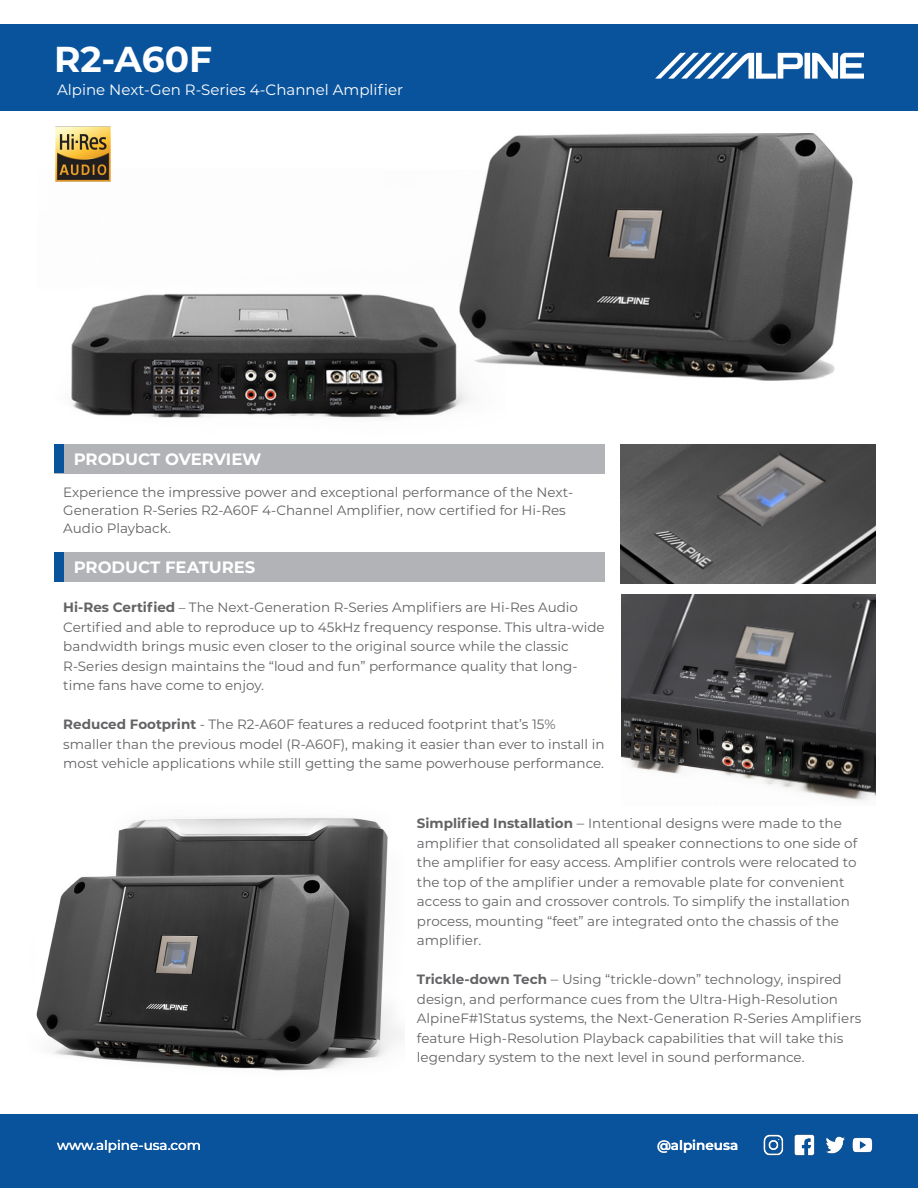
<style>
.page{position:relative;width:918px;height:1188px;background:#fff}
.page>*{position:absolute;margin:0;border:0;box-sizing:border-box;transform-origin:0 0}
.t1{font:700 36px "Montserrat";color:#fff}
.t2{font:700 16.5px "Montserrat";color:#fff}
.t3{font:15px "Montserrat";color:#fff}
.t4{font:13.5px/19.5px "Montserrat";color:#636366}
.t5{font:500 13.5px "Montserrat";color:#fff}
.t6{font:600 13.5px "Montserrat";color:#fff}
.s1{font-weight:700}
.s2{font-family:"Nunito Sans"}
.s3{font-family:"Nunito Sans";font-size:15px}
</style>
<div class="page">
<img style="left:71px;top:133px;width:782px;height:285px">
<img style="left:55px;top:126px;width:71px;height:72px">
<img style="left:622px;top:594px;width:254px;height:207px">
<img style="left:621px;top:444px;width:255px;height:140px">
<div style="left:54px;top:552px;width:551px;height:30px;background:#b2b3b7"></div>
<div style="left:54px;top:552px;width:9px;height:30px;background:#09539d"></div>
<img style="left:36px;top:818px;width:366px;height:253px">
<div style="left:54px;top:444px;width:551px;height:29px;background:#b2b3b7"></div>
<div style="left:54px;top:444px;width:9px;height:29px;background:#09539d"></div>
<div style="left:0;top:24px;width:918px;height:87px;background:#09539d"></div>
<svg style="left:655px;top:53px;width:209px;height:26px"></svg>
<div style="left:0;top:1115px;width:918px;height:73px;background:#09539d"></div>
<img style="left:763px;top:1134px;width:110px;height:22px">
<p class="t1" style="left:54px;top:33px;width:160px">R2-A60F</p>
<p class="t3" style="left:57px;top:79px;width:347px">Alpine Next-Gen R-Series 4-Channel Amplifier</p>
<p class="t2" style="left:74px;top:447px;width:189px">PRODUCT OVERVIEW</p>
<p class="t4" style="left:63px;top:483px;width:511px;line-height:18px">Experience the impressive power and exceptional performance of the Next-<br>Generation R-Series R2-A60F 4-Channel Amplifier, now certified for Hi-Res<br>Audio Playback.</p>
<p class="t2" style="left:74px;top:555px;width:183px">PRODUCT FEATURES</p>
<p class="t4" style="left:63px;top:597px;width:543px"><span class="s1">Hi-Res Certified</span> <span class="s2">–</span> The Next-Generation R-Series Amplifiers are Hi-Res Audio Certified and able to reproduce up to 45kHz frequency response. This ultra-wide bandwidth brings music even closer to the original source while the classic R-Series design maintains the “loud and fun” performance quality that long&shy;time fans have come to enjoy.</p>
<p class="t4" style="left:63px;top:714px;width:543px"><span class="s1">Reduced Footprint</span> - The R2-A60F features a reduced footprint that’s 15% smaller than the previous model (R-A60F), making it easier than ever to install in most vehicle applications while still getting the same powerhouse performance.</p>
<p class="t4" style="left:417px;top:813px;width:442px"><span class="s1">Simplified Installation</span> <span class="s3">–</span> Intentional designs were made to the amplifier that consolidated all speaker connections to one side of the amplifier for easy access. Amplifier controls were relocated to the top of the amplifier under a removable plate for convenient access to gain and crossover controls. To simplify the installation process, mounting “feet” are integrated onto the chassis of the amplifier.</p>
<p class="t4" style="left:417px;top:969px;width:446px"><span class="s1">Trickle-down Tech</span> <span class="s3">–</span> Using “trickle-down” technology, inspired design, and performance cues from the Ultra-High-Resolution AlpineF#1Status systems, the Next-Generation R-Series Amplifiers feature High-Resolution Playback capabilities that will take this legendary system to the next level in sound performance.</p>
<p class="t5" style="left:57px;top:1136px;width:145px">www.alpine-usa.com</p>
<p class="t6" style="left:657px;top:1135px;width:83px">@alpineusa</p>
</div>
